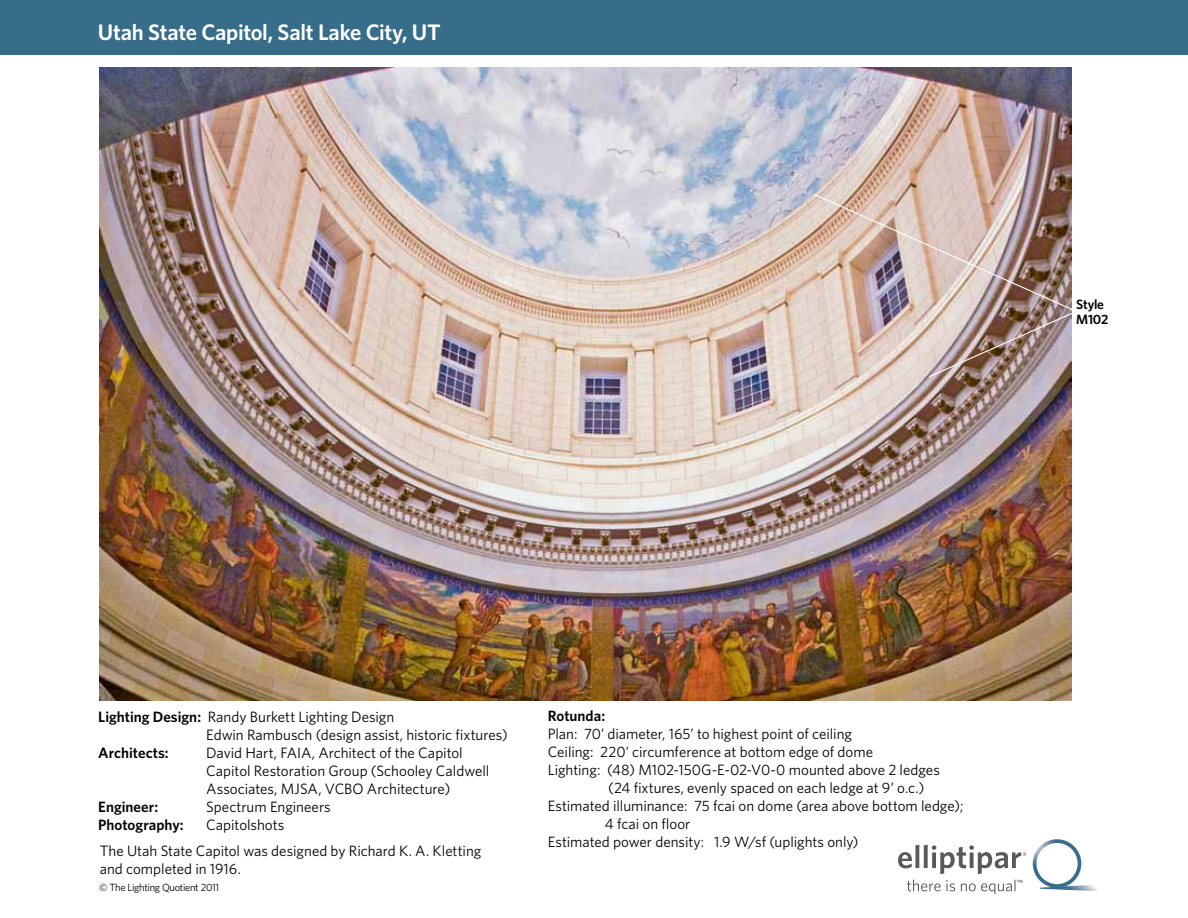
<style>
.page{position:relative;width:1188px;height:918px;background:#fff}
.page>*{position:absolute;margin:0;border:0;box-sizing:border-box;transform-origin:0 0}
.t1{font:600 22.5px "Whitney";letter-spacing:-.015em;color:#fff}
.t2{font:15px/18px "Whitney";color:#000}
.t3{font:600 15px "Whitney";color:#000}
.t4{font:600 13.5px/15px "Whitney";letter-spacing:-.02em;color:#000}
.t5{font:10.5px "Whitney";letter-spacing:-.03em;color:#000}
.s1{font-weight:600}
</style>
<div class="page">
<div style="left:0;top:0;width:1188px;height:54px;background:#386d8a"></div>
<img style="left:100px;top:68px;width:972px;height:632px">
<img style="left:812px;top:193px;width:260px;height:185px">
<svg style="left:1033px;top:839px;width:65px;height:52px"></svg>
<svg style="left:907px;top:880px;width:48px;height:11px"></svg>
<svg style="left:961px;top:880px;width:61px;height:14px"></svg>
<svg style="left:898px;top:845px;width:128px;height:29px"></svg>
<h1 class="t1" style="left:98px;top:18px;width:344px">Utah State Capitol, Salt Lake City, UT</h1>
<p class="t4" style="left:1076px;top:297px;width:34px">Style<br>M102</p>
<p class="t2" style="left:206px;top:707px;width:303px;text-indent:-108px"><span class="s1">Lighting Design:</span> Randy Burkett Lighting Design<br>Edwin Rambusch (design assist, historic fixtures)</p>
<p class="t3" style="left:98px;top:742px;width:72px">Architects:</p>
<p class="t2" style="left:206px;top:743px;width:285px">David Hart, FAIA, Architect of the Capitol<br>Capitol Restoration Group (Schooley Caldwell<br>Associates, MJSA, VCBO Architecture)</p>
<p class="t3" style="left:98px;top:796px;width:62px">Engineer:</p>
<p class="t2" style="left:206px;top:797px;width:126px">Spectrum Engineers</p>
<p class="t3" style="left:98px;top:814px;width:87px">Photography:</p>
<p class="t2" style="left:206px;top:815px;width:80px">Capitolshots</p>
<p class="t2" style="left:100px;top:842px;width:383px">The Utah State Capitol was designed by Richard K. A. Kletting and completed in 1916.</p>
<p class="t5" style="left:99px;top:880px;width:122px">© The Lighting Quotient 2011</p>
<p class="t3" style="left:548px;top:706px;width:59px">Rotunda:</p>
<p class="t2" style="left:548px;top:724px;width:306px">Plan: 70’ diameter, 165’ to highest point of ceiling</p>
<p class="t2" style="left:548px;top:742px;width:327px">Ceiling: 220’ circumference at bottom edge of dome</p>
<p class="t2" style="left:548px;top:760px;width:394px">Lighting: (48) M102-150G-E-02-V0-0 mounted above 2 ledges</p>
<p class="t2" style="left:608px;top:778px;width:318px">(24 fixtures, evenly spaced on each ledge at 9’ o.c.)</p>
<p class="t2" style="left:548px;top:796px;width:417px">Estimated illuminance: 75 fcai on dome (area above bottom ledge);</p>
<p class="t2" style="left:605px;top:814px;width:87px">4 fcai on floor</p>
<p class="t2" style="left:548px;top:832px;width:312px">Estimated power density: 1.9 W/sf (uplights only)</p>
</div>
